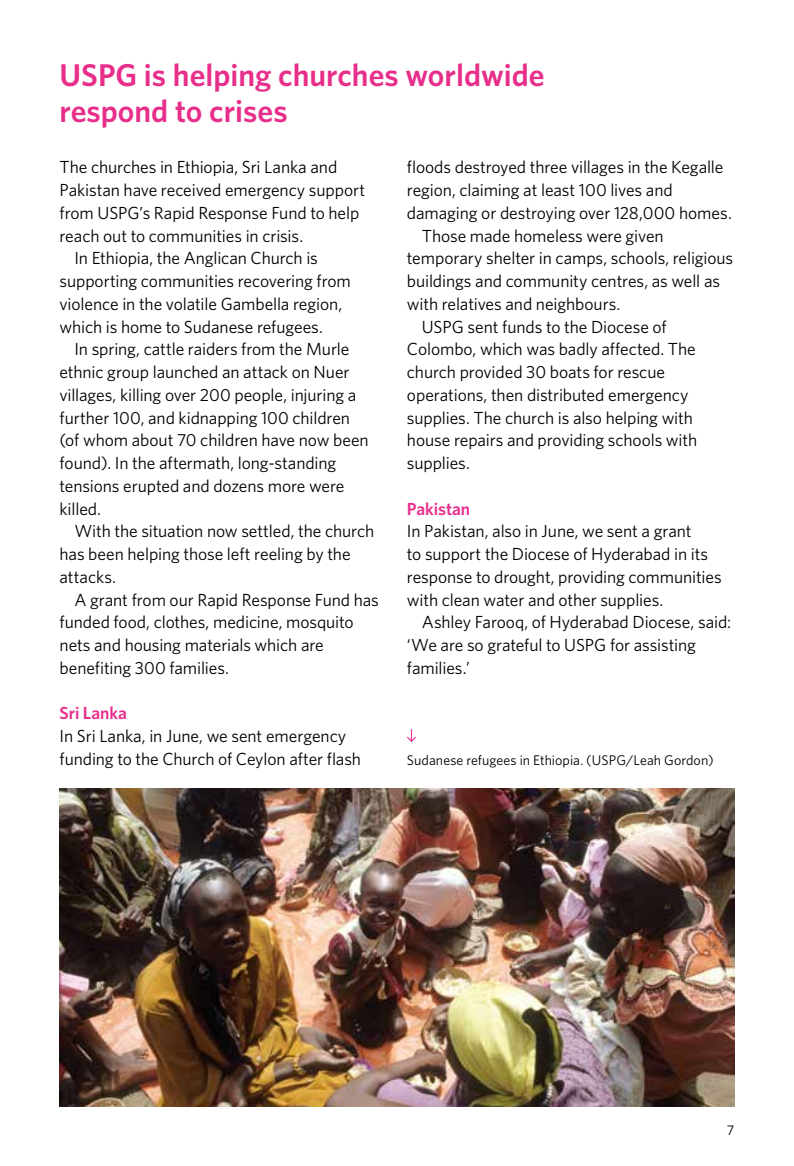
<style>
.page{position:relative;width:794px;height:1166px;background:#fff}
.page>*{position:absolute;margin:0;border:0;box-sizing:border-box;transform-origin:0 0}
.t1{font:600 31.5px/36.8px "Whitney HTF";color:#e82e8b}
.t2{font:17.5px/22.8px "Whitney HTF";letter-spacing:-.005em;color:#000}
.t3{font:600 17.5px "Whitney HTF";letter-spacing:-.005em;color:#e82e8b}
.t4{font:14px "Whitney HTF";letter-spacing:.005em;color:#000}
</style>
<div class="page">
<img style="left:60px;top:789px;width:674px;height:317px">
<svg style="left:407px;top:729px;width:9px;height:13px"></svg>
<h1 class="t1" style="left:60px;top:55px;width:486px">USPG is helping churches worldwide respond to crises</h1>
<p class="t2" style="left:60px;top:155px;width:279px">The churches in Ethiopia, Sri Lanka and</p>
<p class="t2" style="left:60px;top:178px;width:307px">Pakistan have received emergency support</p>
<p class="t2" style="left:60px;top:201px;width:301px">from USPG’s Rapid Response Fund to help</p>
<p class="t2" style="left:60px;top:224px;width:245px">reach out to communities in crisis.</p>
<p class="t2" style="left:74px;top:246px;width:245px">In Ethiopia, the Anglican Church is</p>
<p class="t2" style="left:60px;top:269px;width:293px">supporting communities recovering from</p>
<p class="t2" style="left:60px;top:292px;width:284px">violence in the volatile Gambella region,</p>
<p class="t2" style="left:60px;top:315px;width:265px">which is home to Sudanese refugees.</p>
<p class="t2" style="left:74px;top:337px;width:276px">In spring, cattle raiders from the Murle</p>
<p class="t2" style="left:60px;top:360px;width:291px">ethnic group launched an attack on Nuer</p>
<p class="t2" style="left:60px;top:383px;width:298px">villages, killing over 200 people, injuring a</p>
<p class="t2" style="left:60px;top:406px;width:292px">further 100, and kidnapping 100 children</p>
<p class="t2" style="left:60px;top:428px;width:311px">(of whom about 70 children have now been</p>
<p class="t2" style="left:60px;top:451px;width:278px">found). In the aftermath, long-standing</p>
<p class="t2" style="left:60px;top:474px;width:286px">tensions erupted and dozens more were</p>
<p class="t2" style="left:60px;top:497px;width:43px">killed.</p>
<p class="t2" style="left:74px;top:519px;width:301px">With the situation now settled, the church</p>
<p class="t2" style="left:60px;top:542px;width:292px">has been helping those left reeling by the</p>
<p class="t2" style="left:60px;top:565px;width:58px">attacks.</p>
<p class="t2" style="left:74px;top:588px;width:306px">A grant from our Rapid Response Fund has</p>
<p class="t2" style="left:60px;top:610px;width:296px">funded food, clothes, medicine, mosquito</p>
<p class="t2" style="left:60px;top:633px;width:266px">nets and housing materials which are</p>
<p class="t2" style="left:60px;top:656px;width:171px">benefiting 300 families.</p>
<p class="t3" style="left:60px;top:703px;width:69px">Sri Lanka</p>
<p class="t2" style="left:60px;top:724px;width:303px">In Sri Lanka, in June, we sent emergency funding to the Church of Ceylon after flash</p>
<p class="t2" style="left:407px;top:155px;width:318px">floods destroyed three villages in the Kegalle</p>
<p class="t2" style="left:407px;top:178px;width:267px">region, claiming at least 100 lives and</p>
<p class="t2" style="left:407px;top:201px;width:326px">damaging or destroying over 128,000 homes.</p>
<p class="t2" style="left:422px;top:224px;width:243px">Those made homeless were given</p>
<p class="t2" style="left:407px;top:246px;width:328px">temporary shelter in camps, schools, religious</p>
<p class="t2" style="left:407px;top:269px;width:315px">buildings and community centres, as well as</p>
<p class="t2" style="left:407px;top:292px;width:215px">with relatives and neighbours.</p>
<p class="t2" style="left:422px;top:315px;width:246px">USPG sent funds to the Diocese of</p>
<p class="t2" style="left:407px;top:337px;width:290px">Colombo, which was badly affected. The</p>
<p class="t2" style="left:407px;top:360px;width:260px">church provided 30 boats for rescue</p>
<p class="t2" style="left:407px;top:383px;width:283px">operations, then distributed emergency</p>
<p class="t2" style="left:407px;top:406px;width:287px">supplies. The church is also helping with</p>
<p class="t2" style="left:407px;top:428px;width:292px">house repairs and providing schools with</p>
<p class="t2" style="left:407px;top:451px;width:65px">supplies.</p>
<p class="t3" style="left:407px;top:498px;width:65px">Pakistan</p>
<p class="t2" style="left:407px;top:519px;width:316px">In Pakistan, also in June, we sent a grant<br>to support the Diocese of Hyderabad in its response to drought, providing communities with clean water and other supplies.</p>
<p class="t2" style="left:407px;top:610px;width:326px;text-indent:15px">Ashley Farooq, of Hyderabad Diocese, said: ‘We are so grateful to USPG for assisting families.’</p>
<p class="t4" style="left:407px;top:752px;width:308px">Sudanese refugees in Ethiopia. (USPG/Leah Gordon)</p>
<p class="t4" style="left:727px;top:1122px;width:9px">7</p>
</div>
